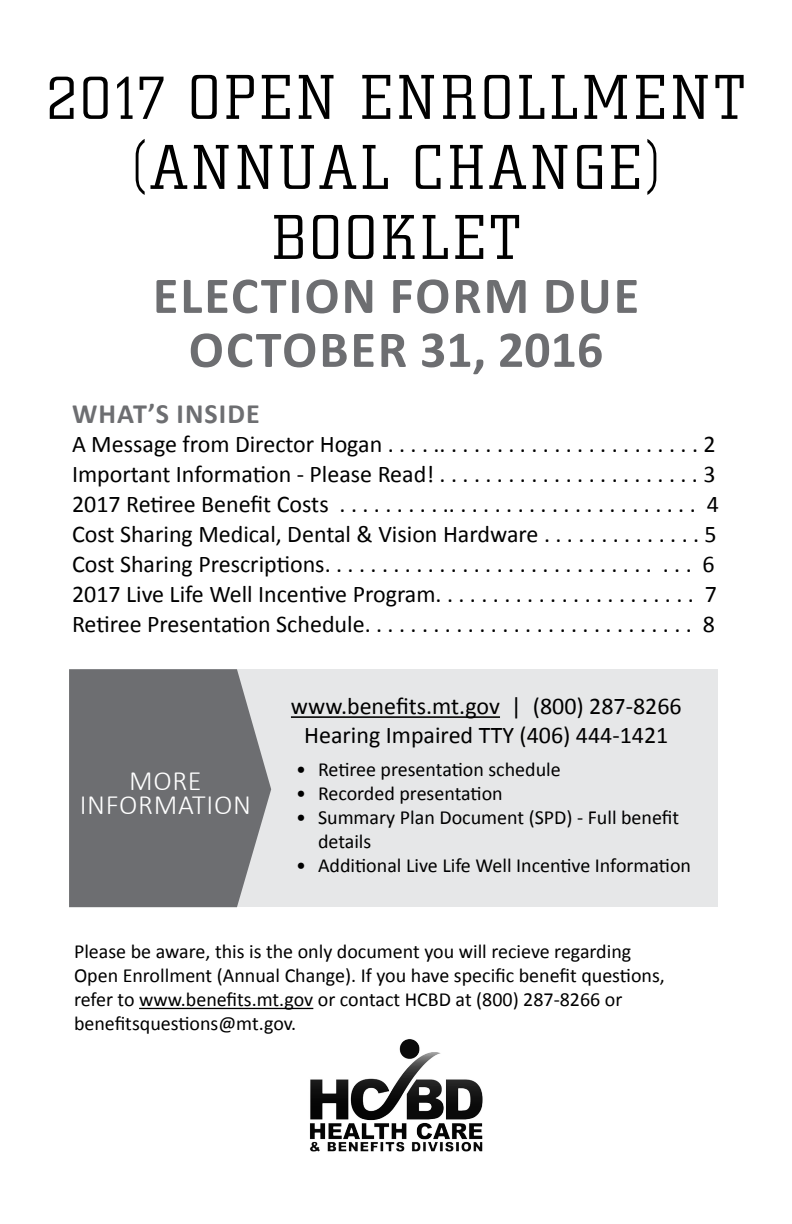
<style>
.page{position:relative;width:792px;height:1224px;background:#fff}
.page>*{position:absolute;margin:0;border:0;box-sizing:border-box;transform-origin:0 0}
.t1{font:66px/70px "City D Ligh";letter-spacing:.05em;color:#000;text-align:center}
.t2{font:700 52px/54px "Calibri";letter-spacing:.04em;color:#6d6e71;text-align:center}
.t3{font:300 28px/24px "Calibri";letter-spacing:.025em;color:#fff;text-align:center}
.t4{font:700 28px "Calibri";letter-spacing:.04em;color:#6d6e71}
.t5{font:24px/30px "Calibri";color:#000}
.t6{font:20px/24px "Calibri";color:#000}
</style>
<div class="page">
<div style="left:80px;top:669px;width:638px;height:238px;background:#e6e7e8"></div>
<hr style="left:291px;top:716px;width:209px;height:2px;background:#000">
<svg style="left:69px;top:669px;width:202px;height:238px;background:#77787a"></svg>
<img style="left:310px;top:1039px;width:173px;height:113px">
<hr style="left:139px;top:1008px;width:174px;height:1px;background:#000">
<h1 class="t1" style="left:47px;top:64px;width:700px">2017 OPEN ENROLLMENT (ANNUAL CHANGE)<br>BOOKLET</h1>
<h2 class="t2" style="left:153px;top:269px;width:488px">ELECTION FORM DUE<br>OCTOBER 31, 2016</h2>
<p class="t4" style="left:72px;top:395px;width:189px">WHAT’S INSIDE</p>
<p class="t5" style="left:72px;top:430px;width:648px">A Message from Director Hogan . . . . .. . . . . . . . . . . . . . . . . . . . . . . 2<br>Important Information - Please Read! . . . . . . . . . . . . . . . . . . . . . . . 3<br>2017 Retiree Benefit Costs . . . . . . . . . .. . . . . . . . . . . . . . . . . . . . . . 4<br>Cost Sharing Medical, Dental &amp; Vision Hardware . . . . . . . . . . . . . . 5<br>Cost Sharing Prescriptions. . . . . . . . . . . . . . . . . . . . . . . . . . . . . . . . 6<br>2017 Live Life Well Incentive Program. . . . . . . . . . . . . . . . . . . . . . . 7<br>Retiree Presentation Schedule. . . . . . . . . . . . . . . . . . . . . . . . . . . . . 8</p>
<p class="t3" style="left:80px;top:769px;width:173px">MORE<br>INFORMATION</p>
<p class="t5" style="left:291px;top:692px;width:392px;line-height:28.8px;text-align:center">www.benefits.mt.gov | (800) 287-8266<br>Hearing Impaired TTY (406) 444-1421</p>
<p class="t6" style="left:296px;top:757px;width:266px">• Retiree presentation schedule</p>
<p class="t6" style="left:296px;top:781px;width:208px">• Recorded presentation</p>
<p class="t6" style="left:318px;top:805px;width:363px;text-indent:-22px">• Summary Plan Document (SPD) - Full benefit details</p>
<p class="t6" style="left:296px;top:853px;width:397px">• Additional Live Life Well Incentive Information</p>
<p class="t6" style="left:74px;top:940px;width:592px">Please be aware, this is the only document you will recieve regarding Open Enrollment (Annual Change). If you have specific benefit questions, refer to www.benefits.mt.gov or contact HCBD at (800) 287-8266 or benefitsquestions@mt.gov.</p>
</div>
